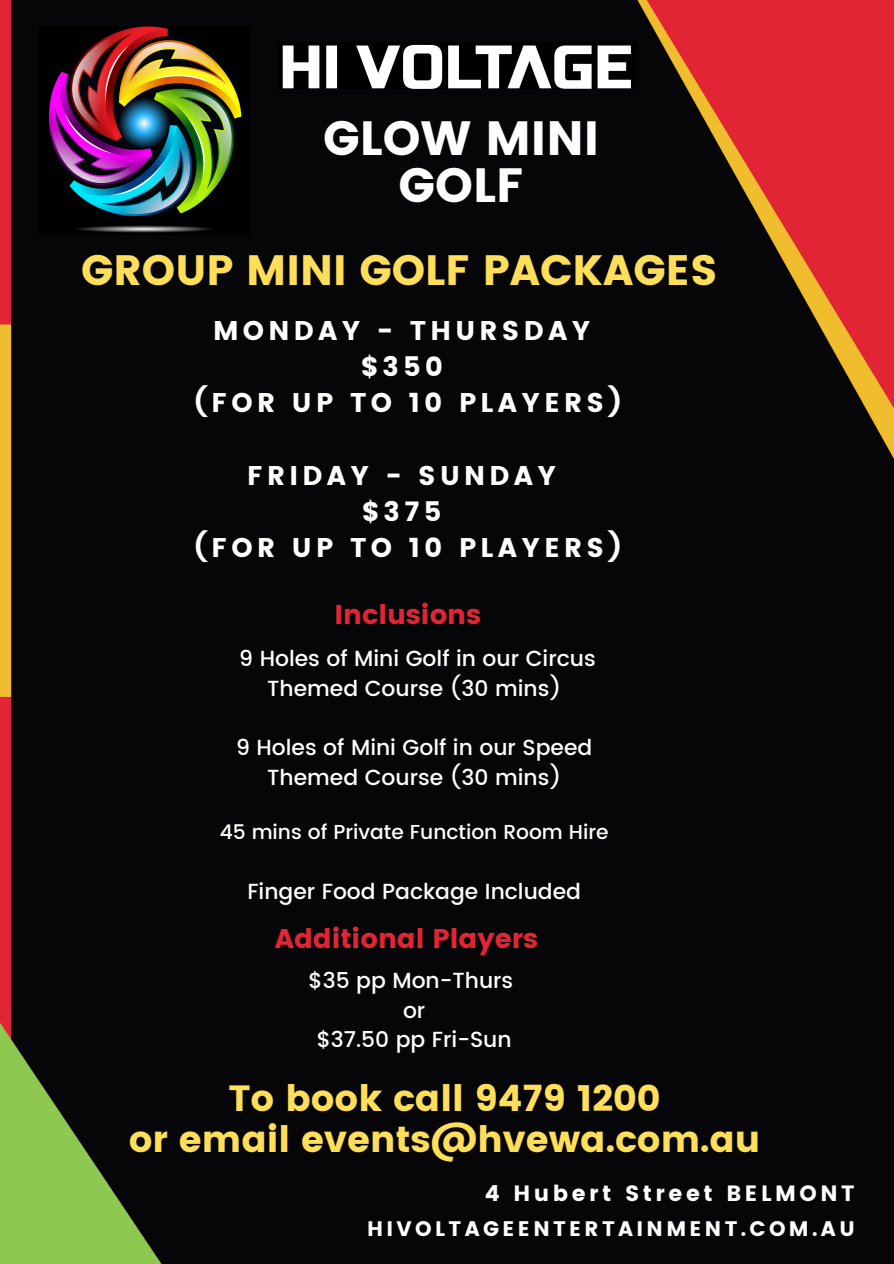
<style>
.page{position:relative;width:894px;height:1264px;background:#fff}
.page>*{position:absolute;margin:0;border:0;box-sizing:border-box;transform-origin:0 0}
.t1{font:48px "Poppins";color:#fff}
.t2{font:42.45px "Poppins";color:#ffde59}
.t3{font:36.45px "Poppins";color:#ffde59}
.t4{font:27px "Poppins";letter-spacing:.16em;color:#fff}
.t5{font:27px "Poppins";color:#e12534}
.t6{font:22.05px "Poppins";letter-spacing:.16em;color:#fff}
.t7{font:500 21.9px/29.7px "Poppins";color:#fff;text-align:center}
.t8{font:21px "Poppins";letter-spacing:.16em;color:#fff}
.t9{font:500 20.1px "Poppins";color:#fff}
</style>
<div class="page">
<img style="left:0;top:0;width:893px;height:1263px">
<img style="left:40px;top:26px;width:210px;height:208px">
<img style="left:277px;top:43px;width:359px;height:46px">
<p class="t1" style="left:323px;top:110px;width:277px">GLOW MINI</p>
<p class="t1" style="left:398px;top:157px;width:127px">GOLF</p>
<p class="t2" style="left:81px;top:246px;width:637px">GROUP MINI GOLF PACKAGES</p>
<p class="t4" style="left:213px;top:315px;width:378px">MONDAY - THURSDAY</p>
<p class="t4" style="left:360px;top:351px;width:83px">$350</p>
<p class="t4" style="left:194px;top:387px;width:428px">(FOR UP TO 10 PLAYERS)</p>
<p class="t4" style="left:247px;top:459px;width:310px">FRIDAY - SUNDAY</p>
<p class="t4" style="left:362px;top:495px;width:81px">$375</p>
<p class="t4" style="left:194px;top:531px;width:428px">(FOR UP TO 10 PLAYERS)</p>
<p class="t5" style="left:334px;top:599px;width:148px">Inclusions</p>
<p class="t7" style="left:239px;top:643px;width:358px">9 Holes of Mini Golf in our Circus<br>Themed Course (30 mins)</p>
<p class="t7" style="left:236px;top:732px;width:357px">9 Holes of Mini Golf in our Speed<br>Themed Course (30 mins)</p>
<p class="t9" style="left:220px;top:820px;width:390px">45 mins of Private Function Room Hire</p>
<p class="t7" style="left:247px;top:876px;width:335px">Finger Food Package Included</p>
<p class="t5" style="left:274px;top:922px;width:265px">Additional Players</p>
<p class="t7" style="left:308px;top:965px;width:206px">$35 pp Mon-Thurs</p>
<p class="t7" style="left:403px;top:995px;width:24px">or</p>
<p class="t7" style="left:316px;top:1025px;width:196px">$37.50 pp Fri-Sun</p>
<p class="t3" style="left:228px;top:1076px;width:433px">To book call 9479 1200</p>
<p class="t3" style="left:129px;top:1118px;width:633px">or email events@hvewa.com.au</p>
<p class="t6" style="left:484px;top:1180px;width:371px">4 Hubert Street BELMONT</p>
<p class="t8" style="left:367px;top:1215px;width:489px">HIVOLTAGEENTERTAINMENT.COM.AU</p>
</div>
